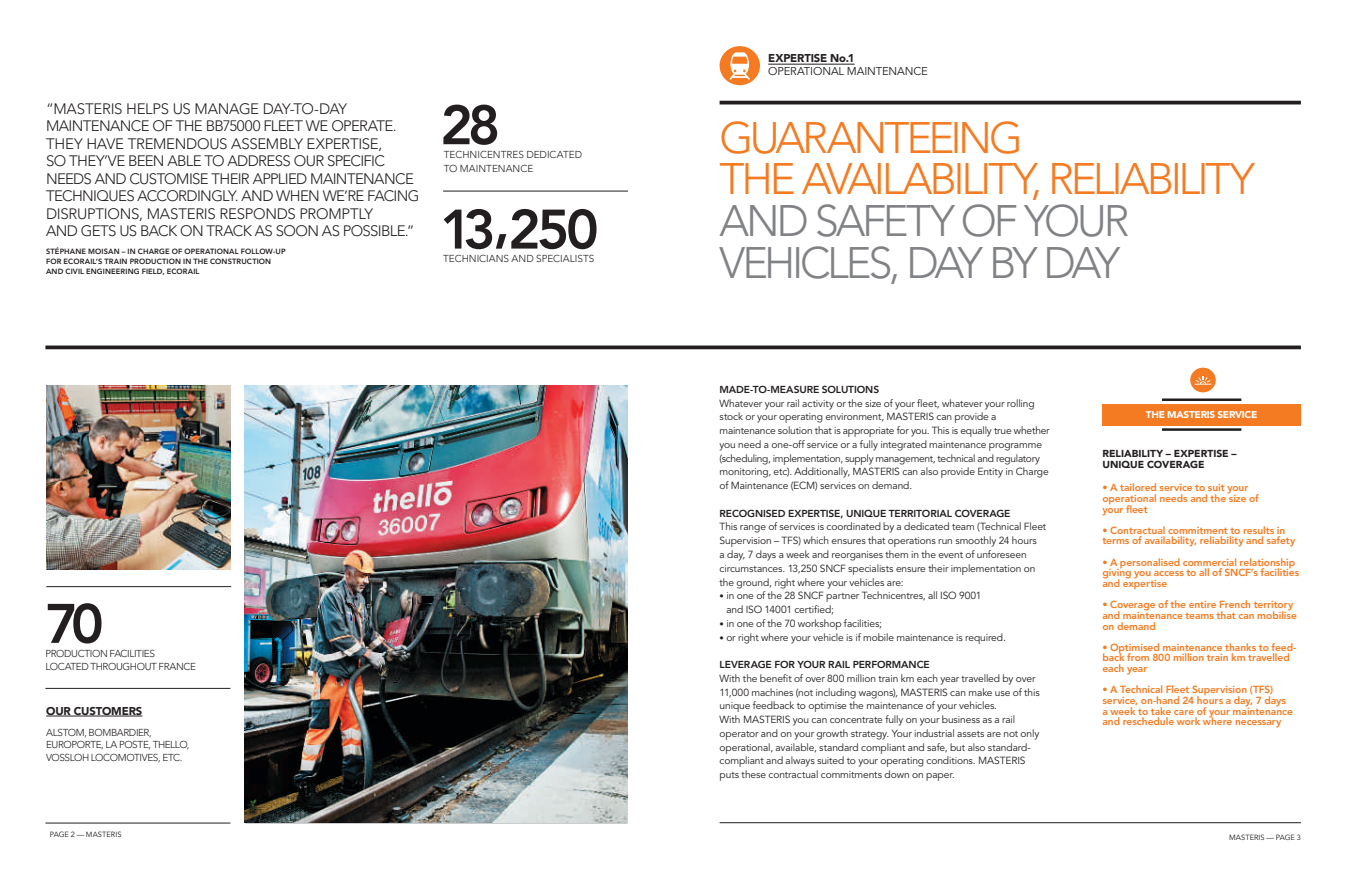
<style>
.page{position:relative;width:1347px;height:869px;background:#fff}
.page>*{position:absolute;margin:0;border:0;box-sizing:border-box;transform-origin:0 0}
.t1{font:800 55px "Avenir LT Std";letter-spacing:-.09em;color:#231f20}
.t2{font:300 43.75px/41.6px "Avenir LT Std";letter-spacing:-.07em;color:#f47b21}
.t3{font:300 43.75px/41.6px "Avenir LT Std";letter-spacing:-.07em;color:#808285}
.t4{font:300 15px/17.5px "Avenir LT Std";letter-spacing:-.035em;color:#231f20}
.t5{font:900 11.25px "Avenir LT Std";letter-spacing:-.01em;color:#231f20}
.t6{font:11.25px "Avenir LT Std";letter-spacing:-.01em;color:#231f20}
.t7{font:10.25px/13.8px "Avenir LT Std";letter-spacing:-.015em;color:#231f20}
.t8{font:800 10.25px/10.6px "Avenir LT Std";letter-spacing:-.005em;color:#f47b21}
.t9{font:300 10px/12.5px "Avenir LT Std";letter-spacing:-.035em;color:#231f20}
.t10{font:800 10px "Avenir LT Std";letter-spacing:-.01em;color:#231f20}
.t11{font:300 10px/13.8px "Avenir LT Std";color:#231f20}
.t12{font:900 10px/11.2px "Avenir LT Std";color:#231f20}
.t13{font:900 9.75px "Avenir LT Std";letter-spacing:-.025em;color:#fff}
.t14{font:800 7.5px/10px "Avenir LT Std";letter-spacing:.015em;color:#231f20}
.t15{font:7.5px "Avenir LT Std";color:#231f20}
.s1{font-size:8.75px}
</style>
<div class="page">
<hr style="left:45px;top:822px;width:185px;height:1px;background:#231f20">
<hr style="left:245px;top:822px;width:382px;height:1px;background:#231f20">
<hr style="left:719px;top:822px;width:581px;height:1px;background:#231f20">
<hr style="left:719px;top:101px;width:581px;height:3px;background:#231f20">
<hr style="left:1161px;top:398px;width:80px;height:3px;background:#231f20">
<hr style="left:1161px;top:428px;width:80px;height:2px;background:#231f20">
<div style="left:1102px;top:404px;width:198px;height:21px;background:#f47b21"></div>
<div style="left:1190px;top:367px;width:25px;height:25px;background:#f47b21;border-radius:50%"></div>
<svg style="left:1194px;top:376px;width:17px;height:8px"></svg>
<hr style="left:768px;top:64px;width:86px;height:1px;background:#231f20">
<img style="left:244px;top:385px;width:383px;height:437px">
<svg style="left:45px;top:345px;width:1255px;height:4px;fill:#231f20"></svg>
<hr style="left:45px;top:687px;width:185px;height:1px;background:#231f20">
<hr style="left:46px;top:715px;width:96px;height:1px;background:#231f20">
<div style="left:719px;top:46px;width:41px;height:39px;background:#f47b21;border-radius:50%"></div>
<svg style="left:729px;top:52px;width:21px;height:28px"></svg>
<hr style="left:46px;top:586px;width:185px;height:1px;background:#231f20">
<hr style="left:443px;top:191px;width:185px;height:1px;background:#231f20">
<img style="left:46px;top:385px;width:184px;height:184px">
<p class="t4" style="left:46px;top:101px;width:375px">“MASTERIS HELPS US MANAGE DAY-TO-DAY MAINTENANCE OF THE BB75000 FLEET WE OPERATE.<br>THEY HAVE TREMENDOUS ASSEMBLY EXPERTISE,<br>SO THEY’VE BEEN ABLE TO ADDRESS OUR SPECIFIC NEEDS AND CUSTOMISE THEIR APPLIED MAINTENANCE TECHNIQUES ACCORDINGLY. AND WHEN WE’RE FACING DISRUPTIONS, MASTERIS RESPONDS PROMPTLY<br>AND GETS US BACK ON TRACK AS SOON AS POSSIBLE.”</p>
<p class="t14" style="left:46px;top:246px;width:241px">STÉPHANE MOISAN – IN CHARGE OF OPERATIONAL FOLLOW-UP<br>FOR ECORAIL’S TRAIN PRODUCTION IN THE CONSTRUCTION<br>AND CIVIL ENGINEERING FIELD, ECORAIL</p>
<h1 class="t1" style="left:440px;top:101px;width:62px">28</h1>
<p class="t11" style="left:444px;top:148px;width:140px">TECHNICENTRES DEDICATED<br>TO MAINTENANCE</p>
<h1 class="t1" style="left:440px;top:206px;width:160px">13 ,250</h1>
<p class="t11" style="left:443px;top:253px;width:153px">TECHNICIANS AND SPECIALISTS</p>
<h1 class="t1" style="left:45px;top:599px;width:60px">70</h1>
<p class="t9" style="left:45px;top:646px;width:152px;line-height:13.8px">PRODUCTION FACILITIES<br>LOCATED THROUGHOUT FRANCE</p>
<p class="t5" style="left:46px;top:705px;width:98px">OUR CUSTOMERS</p>
<p class="t9" style="left:46px;top:726px;width:145px">ALSTOM, BOMBARDIER,<br>EUROPORTE, LA POSTE, THELLO,<br>VOSSLOH LOCOMOTIVES, ETC.</p>
<p class="t5" style="left:768px;top:53px;width:88px">EXPERTISE No.1</p>
<p class="t6" style="left:768px;top:66px;width:161px">OPERATIONAL MAINTENANCE</p>
<h2 class="t2" style="left:719px;top:120px;width:537px">GUARANTEEING<br>THE AVAILABILITY, RELIABILITY</h2>
<h2 class="t3" style="left:719px;top:203px;width:411px">AND SAFETY OF YOUR<br>VEHICLES, DAY BY DAY</h2>
<p class="t10" style="left:719px;top:385px;width:161px">MADE-TO-MEASURE SOLUTIONS</p>
<p class="t7" style="left:719px;top:397px;width:332px">Whatever your rail activity or the size of your fleet, whatever your rolling stock or your operating environment, MASTERIS can provide a maintenance solution that is appropriate for you. This is equally true whether you need a one-off service or a fully integrated maintenance programme (scheduling, implementation, supply management, technical and regulatory monitoring, etc). Additionally, MASTERIS can also provide Entity in Charge of Maintenance (ECM) services on demand.</p>
<p class="t10" style="left:719px;top:508px;width:292px">RECOGNISED EXPERTISE, UNIQUE TERRITORIAL COVERAGE</p>
<p class="t7" style="left:719px;top:520px;width:328px">This range of services is coordinated by a dedicated team (Technical Fleet Supervision – TFS) which ensures that operations run smoothly 24 hours<br>a day, 7 days a week and reorganises them in the event of unforeseen circumstances. 13,250 SNCF specialists ensure their implementation on the ground, right where your vehicles are:</p>
<p class="t7" style="left:726px;top:589px;width:257px;text-indent:-7px"><span class="s1">•</span> in one of the 28 SNCF partner Technicentres, all ISO 9001 and ISO 14001 certified;</p>
<p class="t7" style="left:719px;top:617px;width:164px"><span class="s1">•</span> in one of the 70 workshop facilities;</p>
<p class="t7" style="left:719px;top:630px;width:288px"><span class="s1">•</span> or right where your vehicle is if mobile maintenance is required.</p>
<p class="t10" style="left:719px;top:660px;width:212px">LEVERAGE FOR YOUR RAIL PERFORMANCE</p>
<p class="t7" style="left:719px;top:672px;width:322px">With the benefit of over 800 million train km each year travelled by over 11,000 machines (not including wagons), MASTERIS can make use of this unique feedback to optimise the maintenance of your vehicles.<br>With MASTERIS you can concentrate fully on your business as a rail operator and on your growth strategy. Your industrial assets are not only operational, available, standard compliant and safe, but also standard&shy;compliant and always suited to your operating conditions. MASTERIS puts these contractual commitments down on paper.</p>
<p class="t13" style="left:1145px;top:409px;width:113px">THE MASTERIS SERVICE</p>
<p class="t12" style="left:1102px;top:448px;width:136px">RELIABILITY – EXPERTISE –<br>UNIQUE COVERAGE</p>
<p class="t8" style="left:1102px;top:483px;width:158px">• A tailored service to suit your operational needs and the size of your fleet</p>
<p class="t8" style="left:1102px;top:525px;width:194px">• Contractual commitment to results in terms of availability, reliability and safety</p>
<p class="t8" style="left:1102px;top:557px;width:198px">• A personalised commercial relationship giving you access to all of SNCF’s facilities and expertise</p>
<p class="t8" style="left:1102px;top:600px;width:196px">• Coverage of the entire French territory and maintenance teams that can mobilise on demand</p>
<p class="t8" style="left:1102px;top:642px;width:195px">• Optimised maintenance thanks to feed&shy;back from 800 million train km travelled each year</p>
<p class="t8" style="left:1102px;top:685px;width:192px">• A Technical Fleet Supervision (TFS) service, on-hand 24 hours a day, 7 days a week to take care of your maintenance and reschedule work where necessary</p>
<p class="t15" style="left:50px;top:831px;width:73px">PAGE 2 — MASTERIS</p>
<p class="t15" style="left:1229px;top:833px;width:73px">MASTERIS — PAGE 3</p>
</div>
